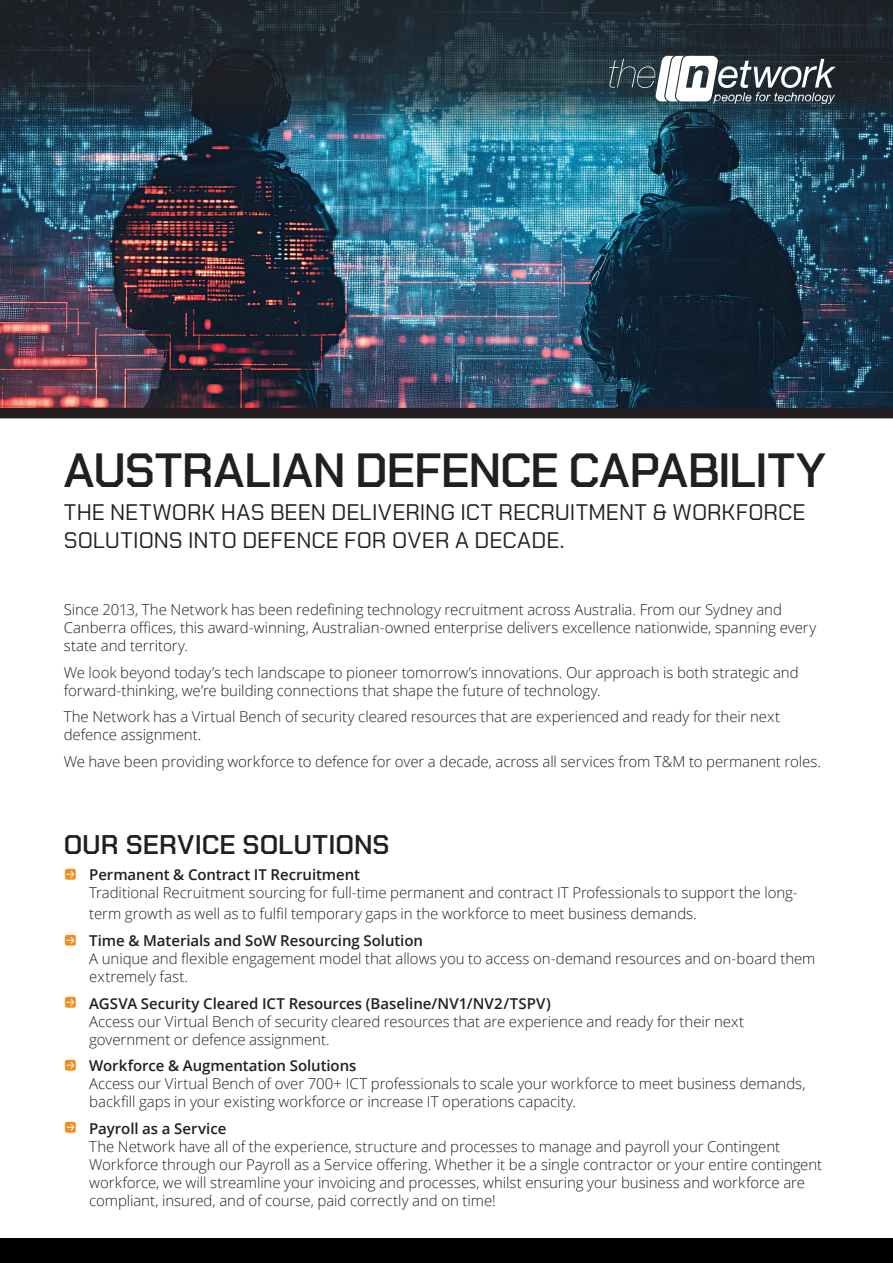
<style>
.page{position:relative;width:893px;height:1263px;background:#fff}
.page>*{position:absolute;margin:0;border:0;box-sizing:border-box;transform-origin:0 0}
.Title_Level_2{font:600 48px "Chakra Petch";letter-spacing:-.01em;color:#231f20}
.Title_Level_2-2{font:600 27px "Chakra Petch";color:#231f20}
.Title_Level_2-3{font:22.5px/28.5px "Chakra Petch";letter-spacing:.005em;color:#231f20}
.Mission{font:300 15px/18px "Open Sans";letter-spacing:-.005em;color:#231f20}
.s1{font-family:"Button Bonus Rounded Negative";font-weight:400;font-size:13.5px;color:#f68a1f}
.s2{font-weight:600}
</style>
<div class="page">
<img style="left:0;top:133px;width:893px;height:275px">
<div style="left:0;top:408px;width:893px;height:10px;background:#231f20"></div>
<svg style="left:0;top:0;width:893px;height:133px;background:#223640"></svg>
<svg style="left:609px;top:56px;width:227px;height:48px"></svg>
<div style="left:0;top:1238px;width:893px;height:25px;background:#000"></div>
<p class="Title_Level_2" style="left:64px;top:442px;width:764px">AUSTRALIAN DEFENCE CAPABILITY</p>
<p class="Title_Level_2-3" style="left:64px;top:498px;width:743px">THE NETWORK HAS BEEN DELIVERING ICT RECRUITMENT &amp; WORKFORCE<br>SOLUTIONS INTO DEFENCE FOR OVER A DECADE.</p>
<p class="Mission" style="left:64px;top:600px;width:754px">Since 2013, The Network has been redefining technology recruitment across Australia. From our Sydney and<br>Canberra offices, this award-winning, Australian-owned enterprise delivers excellence nationwide, spanning every state and territory.</p>
<p class="Mission" style="left:64px;top:663px;width:736px">We look beyond today’s tech landscape to pioneer tomorrow’s innovations. Our approach is both strategic and forward-thinking, we’re building connections that shape the future of technology.</p>
<p class="Mission" style="left:64px;top:707px;width:718px">The Network has a Virtual Bench of security cleared resources that are experienced and ready for their next defence assignment.</p>
<p class="Mission" style="left:64px;top:752px;width:759px">We have been providing workforce to defence for over a decade, across all services from T&amp;M to permanent roles.</p>
<p class="Title_Level_2-2" style="left:64px;top:829px;width:327px">OUR SERVICE SOLUTIONS</p>
<p class="Mission" style="left:89px;top:866px;width:710px;text-indent:-26px"><span class="s1">P</span> <span class="s2">Permanent &amp; Contract IT Recruitment<br></span>Traditional Recruitment sourcing for full-time permanent and contract IT Professionals to support the long-</p>
<p class="Mission" style="left:89px;top:905px;width:609px">term growth as well as to fulfil temporary gaps in the workforce to meet business demands.</p>
<p class="Mission" style="left:89px;top:931px;width:728px;text-indent:-26px"><span class="s1">P</span> <span class="s2">Time &amp; Materials and SoW Resourcing Solution<br></span>A unique and flexible engagement model that allows you to access on-demand resources and on-board them extremely fast.</p>
<p class="Mission" style="left:89px;top:994px;width:656px;text-indent:-26px"><span class="s1">P</span> <span class="s2">AGSVA Security Cleared ICT Resources (Baseline/NV1/NV2/TSPV)<br></span>Access our Virtual Bench of security cleared resources that are experience and ready for their next government or defence assignment.</p>
<p class="Mission" style="left:89px;top:1056px;width:718px;text-indent:-26px"><span class="s1">P</span> <span class="s2">Workforce &amp; Augmentation Solutions<br></span>Access our Virtual Bench of over 700+ ICT professionals to scale your workforce to meet business demands, backfill gaps in your existing workforce or increase IT operations capacity.</p>
<p class="Mission" style="left:89px;top:1119px;width:734px;text-indent:-26px"><span class="s1">P</span> <span class="s2">Payroll as a Service<br></span>The Network have all of the experience, structure and processes to manage and payroll your Contingent Workforce through our Payroll as a Service offering. Whether it be a single contractor or your entire contingent workforce, we will streamline your invoicing and processes, whilst ensuring your business and workforce are compliant, insured, and of course, paid correctly and on time!</p>
</div>
